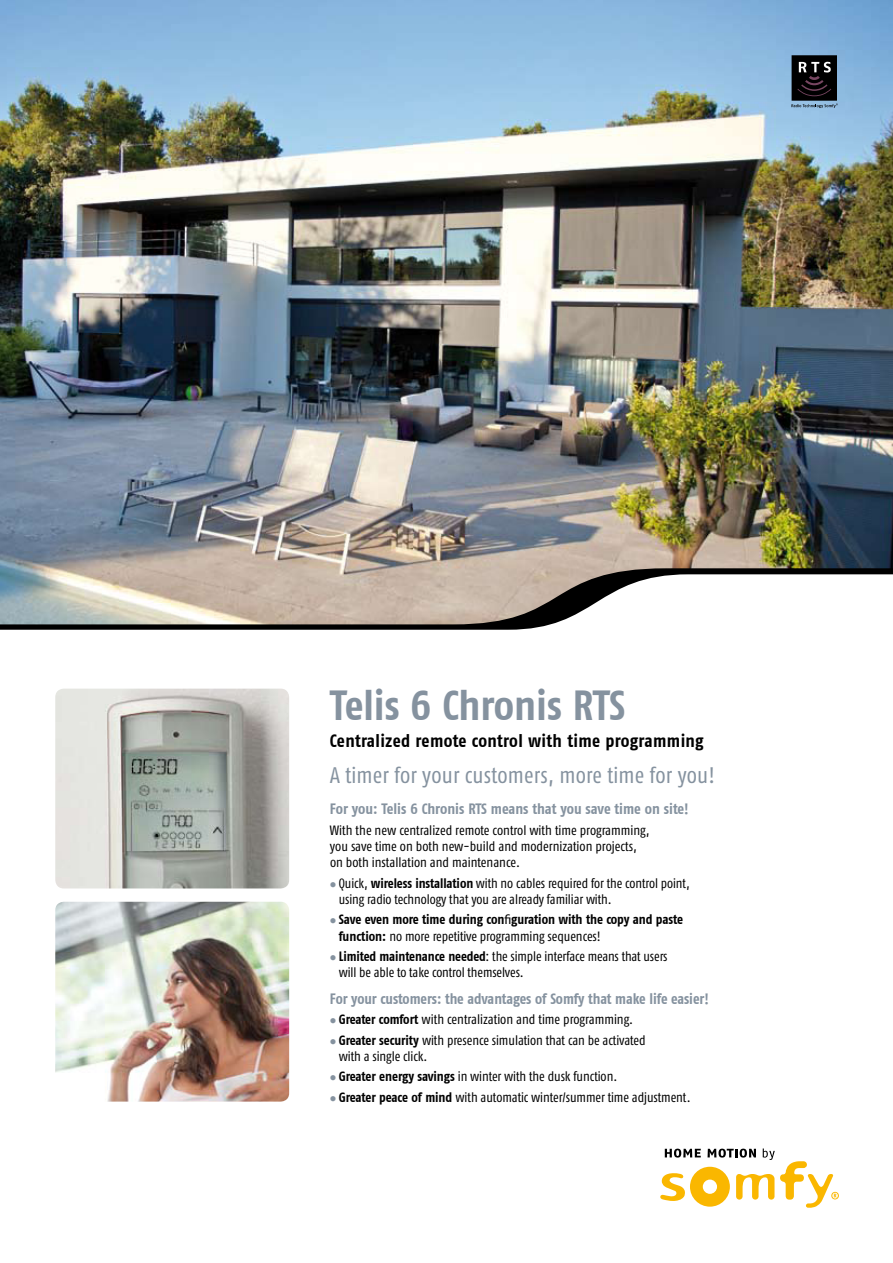
<style>
.page{position:relative;width:893px;height:1263px;background:#fff}
.page>*{position:absolute;margin:0;border:0;box-sizing:border-box;transform-origin:0 0}
.t1{font:42px "Fago Co Bold Tf";color:#85929f}
.t2{font:22.5px "Fago Co Regular Tf";letter-spacing:.01em;color:#85929f}
.t3{font:18px "Fago Co Bold Tf";letter-spacing:.015em;color:#000}
.t4{font:15px "Fago Co Bold Tf";letter-spacing:-.005em;color:#85929f}
.t5{font:13.5px/16.2px "Fago Co Regular Tf";letter-spacing:-.005em;color:#000}
.t6{font:13.5px/16.2px "Fago Co Bold Tf";letter-spacing:-.01em;color:#000}
.s1{color:#85929f}
.s2{font-family:"Fago Co Bold Tf"}
.s3{font-family:"Myriad Pro"}
.s4{font-family:"Fago Co Regular Tf"}
</style>
<div class="page">
<img style="left:0;top:0;width:893px;height:568px">
<div style="left:792px;top:55px;width:45px;height:46px;background:#000"></div>
<svg style="left:797px;top:62px;width:34px;height:34px"></svg>
<svg style="left:791px;top:103px;width:47px;height:5px"></svg>
<svg style="left:0;top:568px;width:893px;height:62px"></svg>
<svg style="left:660px;top:1148px;width:179px;height:60px"></svg>
<img style="left:55px;top:689px;width:234px;height:199px">
<img style="left:55px;top:902px;width:234px;height:199px">
<p class="t1" style="left:330px;top:681px;width:297px">Telis 6 Chronis RTS</p>
<p class="t3" style="left:330px;top:730px;width:375px">Centralized remote control with time programming</p>
<p class="t2" style="left:330px;top:762px;width:386px">A timer for your customers, more time for you!</p>
<p class="t4" style="left:330px;top:800px;width:360px">For you: Telis 6 Chronis RTS means that you save time on site!</p>
<p class="t5" style="left:330px;top:822px;width:321px">With the new centralized remote control with time programming, you save time on both new-build and modernization projects, on both installation and maintenance.</p>
<p class="t5" style="left:339px;top:875px;width:352px;text-indent:-9px"><span class="s1">●</span> Quick, <span class="s2">wireless installation</span> with no cables required for the control point, using radio technology that you are already familiar with.</p>
<p class="t6" style="left:339px;top:911px;width:346px;text-indent:-9px"><span class="s1">●</span> Save even more time during con<span class="s3">fi</span>guration with the copy and paste function: <span class="s4">no more repetitive programming sequences!</span></p>
<p class="t5" style="left:339px;top:948px;width:330px;text-indent:-9px"><span class="s1">●</span> <span class="s2">Limited maintenance needed</span>: the simple interface means that users will be able to take control themselves.</p>
<p class="t4" style="left:330px;top:990px;width:380px">For your customers: the advantages of Somfy that make life easier!</p>
<p class="t5" style="left:330px;top:1011px;width:305px"><span class="s1">●</span> <span class="s2">Greater comfort</span> with centralization and time programming.</p>
<p class="t5" style="left:339px;top:1032px;width:308px;text-indent:-9px"><span class="s1">●</span> <span class="s2">Greater security</span> with presence simulation that can be activated with a single click.</p>
<p class="t5" style="left:330px;top:1068px;width:289px"><span class="s1">●</span> <span class="s2">Greater energy savings</span> in winter with the dusk function.</p>
<p class="t5" style="left:330px;top:1089px;width:362px"><span class="s1">●</span> <span class="s2">Greater peace of mind</span> with automatic winter/summer time adjustment.</p>
</div>
